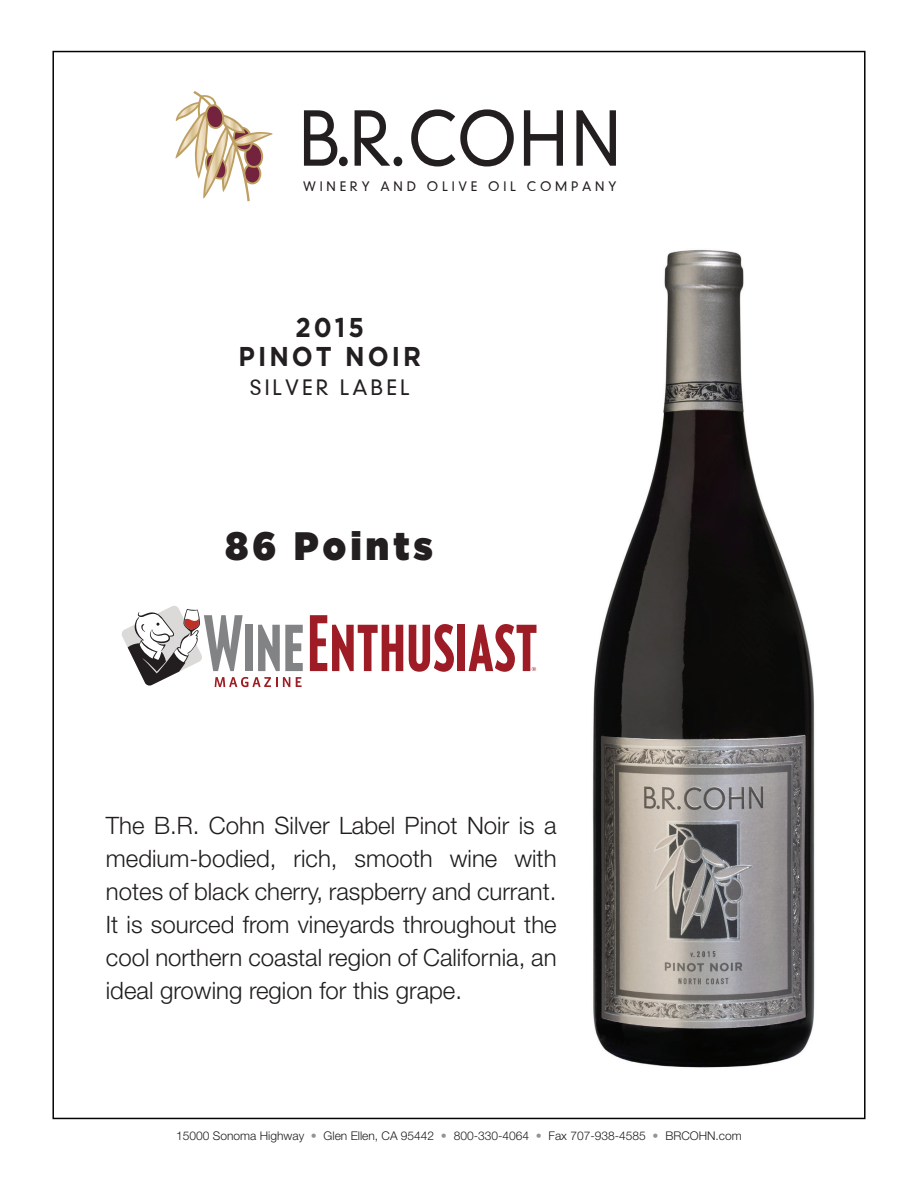
<style>
.page{position:relative;width:918px;height:1188px;background:#fff}
.page>*{position:absolute;margin:0;border:0;box-sizing:border-box;transform-origin:0 0}
.t1{font:300 72.9px "DIN Neuzeit Grotesk";color:#231f20;scale:.91 1}
.t2{font:900 39.6px "Gotham";letter-spacing:.12em;color:#231f20;scale:.91 1}
.t3{font:700 27.15px/29.7px "Gotham";letter-spacing:.12em;color:#231f20;text-align:center;scale:.91 1}
.t4{font:300 24px/33px "Helvetica Neue LT Pro";color:#201d1e;text-align:justify}
.t5{font:300 20.4px "DIN Neuzeit Grotesk";letter-spacing:.15em;color:#231f20}
.t6{font:300 12.6px "DIN Neuzeit Grotesk";letter-spacing:.3em;color:#231f20}
.t7{font:300 12px "Helvetica Neue LT Pro";color:#201d1e}
.s1{color:#929497}
</style>
<div class="page">
<svg style="left:175px;top:91px;width:98px;height:110px"></svg>
<svg style="left:310px;top:615px;width:93px;height:56px"></svg>
<svg style="left:409px;top:624px;width:45px;height:48px"></svg>
<div style="left:458px;top:625px;width:7px;height:46px;background:#9e1c25"></div>
<svg style="left:469px;top:624px;width:67px;height:48px"></svg>
<svg style="left:122px;top:606px;width:181px;height:81px"></svg>
<img style="left:592px;top:249px;width:223px;height:819px">
<h1 class="t1" style="left:299px;top:95px;width:355px">B.R.COHN</h1>
<p class="t6" style="left:303px;top:179px;width:315px">WINERY AND OLIVE OIL COMPANY</p>
<p class="t3" style="left:239px;top:312px;width:202px">2015<br>PINOT NOIR</p>
<p class="t5" style="left:250px;top:376px;width:161px">SILVER LABEL</p>
<h2 class="t2" style="left:225px;top:517px;width:229px">86 Points</h2>
<p class="t4" style="left:106px;top:808px;width:452px">The B.R. Cohn Silver Label Pinot Noir is a medium-bodied, rich, smooth wine with notes of black cherry, raspberry and currant.<br>It is sourced from vineyards throughout the cool northern coastal region of California, an ideal growing region for this grape.</p>
<p class="t7" style="left:176px;top:1128px;width:567px">15000 Sonoma Highway <span class="s1">•</span> Glen Ellen, CA 95442 <span class="s1">•</span> 800-330-4064 <span class="s1">•</span> Fax 707-938-4585 <span class="s1">•</span> BRCOHN.com</p>
</div>
